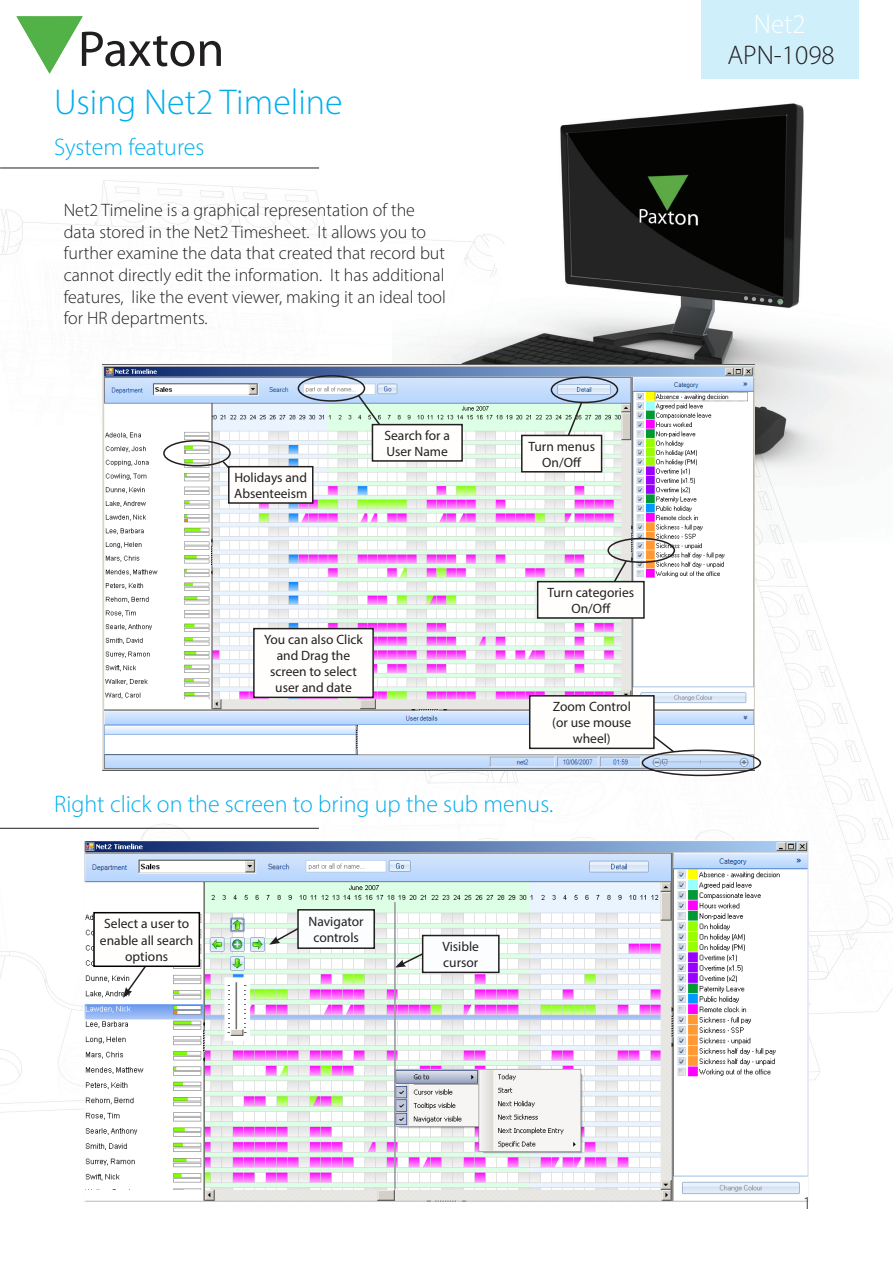
<style>
.page{position:relative;width:893px;height:1263px;background:#fff}
.page>*{position:absolute;margin:0;border:0;box-sizing:border-box;transform-origin:0 0}
.AN_Title{font:300 36px "Myriad Pro";color:#00aeef}
.AN_Title-2{font:300 27px "Myriad Pro";color:#231f20}
.AN_Title-3{font:300 27px "Myriad Pro";color:#fff}
.Section_title{font:300 24px "Myriad Pro";color:#00aeef}
.Text{font:300 18px/21.6px "Myriad Pro";color:#231f20}
.Text_9pt_center{font:13.5px/16.2px "Myriad Pro";color:#231f20;text-align:center}
</style>
<div class="page">
<img style="left:0;top:167px;width:893px;height:1035px">
<svg style="left:16px;top:16px;width:178px;height:58px"></svg>
<svg style="left:200px;top:41px;width:21px;height:25px"></svg>
<img style="left:392px;top:16px;width:501px;height:527px">
<hr style="left:0;top:168px;width:319px;height:1px;background:#231f20">
<hr style="left:0;top:828px;width:319px;height:1px;background:#231f20">
<img style="left:102px;top:364px;width:653px;height:407px">
<div style="left:298px;top:375px;width:67px;height:27px;border:2px solid #231f20;border-radius:50%"></div>
<div style="left:551px;top:377px;width:67px;height:26px;border:2px solid #231f20;border-radius:50%"></div>
<div style="left:607px;top:538px;width:68px;height:25px;border:2px solid #231f20;border-radius:50%"></div>
<div style="left:642px;top:749px;width:119px;height:27px;border:2px solid #231f20;border-radius:50%"></div>
<div style="left:254px;top:629px;width:119px;height:68px;background:#fffefc"></div>
<div style="left:253px;top:628px;width:121px;height:70px;border:2px solid #231f20"></div>
<svg style="left:221px;top:459px;width:13px;height:14px"></svg>
<div style="left:229px;top:467px;width:84px;height:36px;background:#fffefc"></div>
<div style="left:228px;top:466px;width:85px;height:38px;border:2px solid #231f20"></div>
<svg style="left:637px;top:723px;width:39px;height:31px"></svg>
<svg style="left:565px;top:401px;width:18px;height:34px"></svg>
<svg style="left:357px;top:394px;width:34px;height:46px"></svg>
<div style="left:372px;top:425px;width:90px;height:36px;background:#fffefc"></div>
<div style="left:372px;top:424px;width:91px;height:38px;border:2px solid #231f20"></div>
<div style="left:522px;top:435px;width:80px;height:37px;background:#fffefc"></div>
<div style="left:521px;top:435px;width:81px;height:37px;border:2px solid #231f20"></div>
<svg style="left:610px;top:559px;width:18px;height:22px"></svg>
<div style="left:538px;top:582px;width:106px;height:36px;background:#fffefc"></div>
<div style="left:537px;top:581px;width:108px;height:38px;border:2px solid #231f20"></div>
<div style="left:530px;top:696px;width:124px;height:52px;background:#fffefc"></div>
<div style="left:529px;top:695px;width:126px;height:54px;border:2px solid #231f20"></div>
<div style="left:163px;top:440px;width:68px;height:27px;border:2px solid #231f20;border-radius:50%"></div>
<img style="left:86px;top:842px;width:720px;height:358px">
<svg style="left:396px;top:950px;width:26px;height:18px"></svg>
<svg style="left:269px;top:925px;width:28px;height:20px"></svg>
<hr style="left:394px;top:902px;width:2px;height:287px;background:#9b96a3">
<svg style="left:123px;top:967px;width:26px;height:31px"></svg>
<div style="left:94px;top:913px;width:105px;height:53px;background:#fffefc"></div>
<div style="left:93px;top:912px;width:107px;height:55px;border:2px solid #000"></div>
<div style="left:423px;top:935px;width:76px;height:37px;background:#fbfdfe"></div>
<div style="left:422px;top:935px;width:78px;height:38px;border:2px solid #231f20"></div>
<div style="left:298px;top:910px;width:76px;height:38px;background:#fbfdfe"></div>
<div style="left:297px;top:909px;width:78px;height:40px;border:2px solid #231f20"></div>
<div style="left:702px;top:0;width:157px;height:79px;background:#cfeffb"></div>
<p class="AN_Title" style="left:54px;top:81px;width:290px">Using Net2 Timeline</p>
<p class="Section_title" style="left:54px;top:133px;width:152px">System features</p>
<p class="Text" style="left:64px;top:199px;width:384px">Net2 Timeline is a graphical representation of the data stored in the Net2 Timesheet. It allows you to further examine the data that created that record but cannot directly edit the information. It has additional features, like the event viewer, making it an ideal tool for HR departments.</p>
<p class="Text_9pt_center" style="left:234px;top:469px;width:75px;text-align:left">Holidays and<br>Absenteeism</p>
<p class="Text_9pt_center" style="left:384px;top:427px;width:67px;text-align:left">Search for a<br>User Name</p>
<p class="Text_9pt_center" style="left:528px;top:438px;width:68px">Turn menus<br>On/Off</p>
<p class="Text_9pt_center" style="left:264px;top:631px;width:100px">You can also Click and Drag the screen to select user and date</p>
<p class="Text_9pt_center" style="left:547px;top:584px;width:88px">Turn categories<br>On/Off</p>
<p class="Text_9pt_center" style="left:553px;top:698px;width:80px">Zoom Control</p>
<p class="Text_9pt_center" style="left:552px;top:714px;width:81px">(or use mouse wheel)</p>
<p class="Section_title" style="left:54px;top:790px;width:501px">Right click on the screen to bring up the sub menus.</p>
<p class="Text_9pt_center" style="left:100px;top:915px;width:95px">Select a user to enable all search options</p>
<p class="Text_9pt_center" style="left:309px;top:913px;width:57px">Navigator controls</p>
<p class="Text_9pt_center" style="left:442px;top:938px;width:38px;text-align:left">Visible cursor</p>
<p class="AN_Title-3" style="left:754px;top:8px;width:53px">Net2</p>
<p class="AN_Title-2" style="left:727px;top:39px;width:109px">APN-1098</p>
<p class="Text" style="left:803px;top:1192px;width:10px">1</p>
</div>
